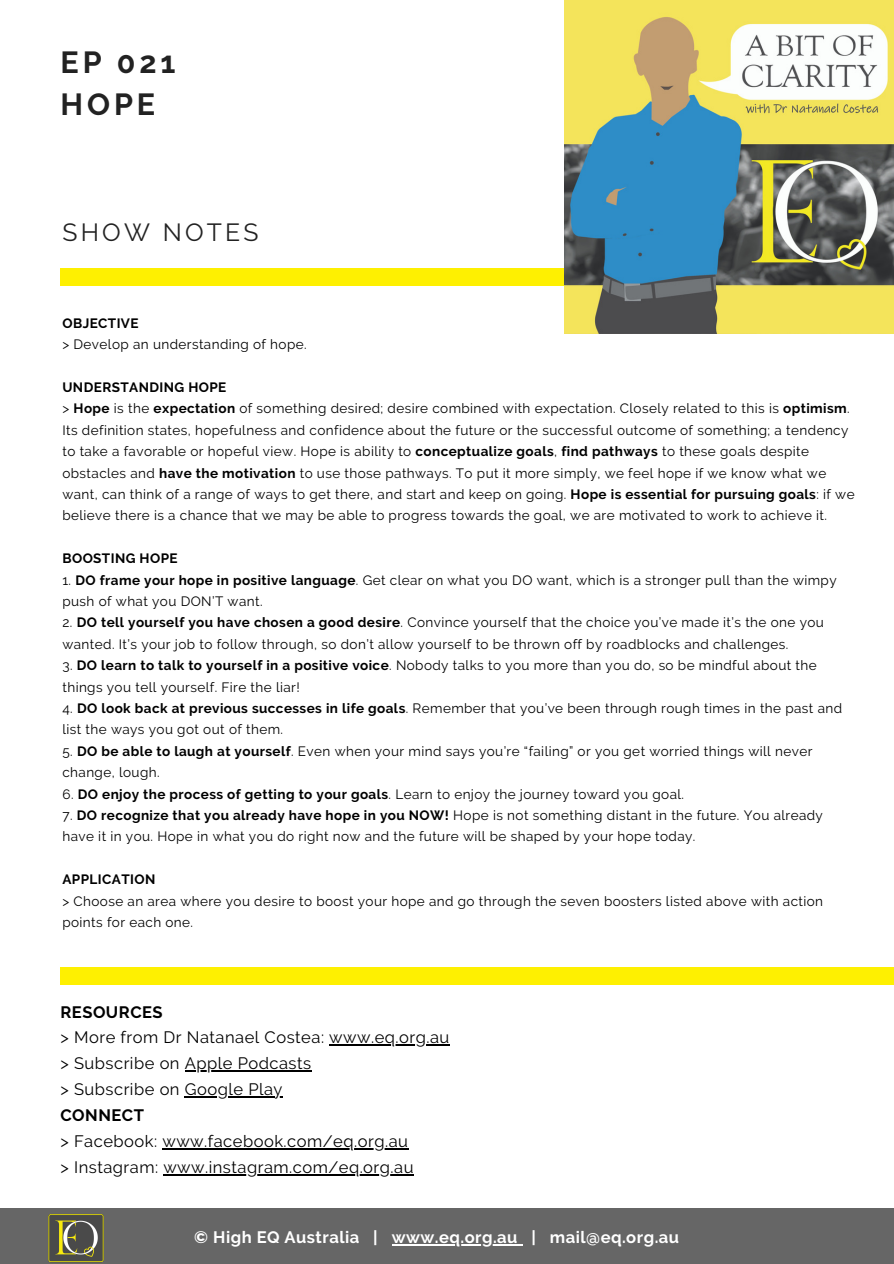
<style>
.page{position:relative;width:894px;height:1264px;background:#fff}
.page>*{position:absolute;margin:0;border:0;box-sizing:border-box;transform-origin:0 0}
.t1{font:700 30.45px "Raleway";letter-spacing:.13em;color:#222}
.t2{font:24.75px "Raleway";letter-spacing:.13em;color:#222}
.t3{font:16.5px "Raleway";letter-spacing:.03em;color:#000}
.t4{font:700 16.5px "Raleway";letter-spacing:.03em;color:#fff}
.t5{font:700 16.5px "Raleway";letter-spacing:.03em;color:#000}
.t6{font:13.5px/21.5px "Raleway";letter-spacing:.03em;color:#000}
.t7{font:700 13.5px "Raleway";letter-spacing:.03em;color:#000}
.s1{font-weight:700}
</style>
<div class="page">
<div style="left:61px;top:269px;width:832px;height:17px;background:#fef001"></div>
<div style="left:0;top:1208px;width:893px;height:55px;background:#666"></div>
<img style="left:49px;top:1214px;width:54px;height:49px">
<hr style="left:391px;top:1244px;width:131px;height:1px;background:#fff">
<img style="left:564px;top:0;width:329px;height:333px">
<div style="left:61px;top:967px;width:832px;height:17px;background:#fef001"></div>
<hr style="left:329px;top:1044px;width:121px;height:1px;background:#000">
<hr style="left:185px;top:1070px;width:126px;height:1px;background:#000">
<hr style="left:185px;top:1096px;width:98px;height:1px;background:#000">
<hr style="left:162px;top:1148px;width:246px;height:1px;background:#000">
<hr style="left:163px;top:1174px;width:251px;height:1px;background:#000">
<p class="t1" style="left:60px;top:44px;width:117px">EP 021</p>
<p class="t1" style="left:60px;top:86px;width:96px">HOPE</p>
<p class="t2" style="left:62px;top:217px;width:198px">SHOW NOTES</p>
<p class="t7" style="left:62px;top:315px;width:78px">OBJECTIVE</p>
<p class="t6" style="left:62px;top:334px;width:246px">&gt; Develop an understanding of hope.</p>
<p class="t7" style="left:62px;top:379px;width:165px">UNDERSTANDING HOPE</p>
<p class="t6" style="left:62px;top:398px;width:793px">&gt; <span class="s1">Hope</span> is the <span class="s1">expectation</span> of something desired; desire combined with expectation. Closely related to this is <span class="s1">optimism</span>.<br>Its definition states, hopefulness and confidence about the future or the successful outcome of something; a tendency to take a favorable or hopeful view. Hope is ability to <span class="s1">conceptualize goals</span>, <span class="s1">find pathways</span> to these goals despite obstacles and <span class="s1">have the motivation</span> to use those pathways. To put it more simply, we feel hope if we know what we want, can think of a range of ways to get there, and start and keep on going. <span class="s1">Hope is essential for pursuing goals</span>: if we believe there is a chance that we may be able to progress towards the goal, we are motivated to work to achieve it.</p>
<p class="t7" style="left:62px;top:550px;width:117px">BOOSTING HOPE</p>
<p class="t6" style="left:62px;top:569px;width:775px">1. <span class="s1">DO frame your hope in positive language</span>. Get clear on what you DO want, which is a stronger pull than the wimpy push of what you DON’T want.</p>
<p class="t6" style="left:62px;top:612px;width:762px">2. <span class="s1">DO tell yourself you have chosen a good desire</span>. Convince yourself that the choice you’ve made it’s the one you wanted. It’s your job to follow through, so don’t allow yourself to be thrown off by roadblocks and challenges.</p>
<p class="t6" style="left:62px;top:654px;width:755px">3. <span class="s1">DO learn to talk to yourself in a positive voice</span>. Nobody talks to you more than you do, so be mindful about the things you tell yourself. Fire the liar!</p>
<p class="t6" style="left:62px;top:697px;width:781px">4. <span class="s1">DO look back at previous successes in life goals</span>. Remember that you’ve been through rough times in the past and list the ways you got out of them.</p>
<p class="t6" style="left:62px;top:740px;width:751px">5. <span class="s1">DO be able to laugh at yourself</span>. Even when your mind says you’re “failing” or you get worried things will never change, lough.</p>
<p class="t6" style="left:62px;top:783px;width:623px">6. <span class="s1">DO enjoy the process of getting to your goals</span>. Learn to enjoy the journey toward you goal.</p>
<p class="t6" style="left:62px;top:804px;width:761px">7. <span class="s1">DO recognize that you already have hope in you NOW!</span> Hope is not something distant in the future. You already have it in you. Hope in what you do right now and the future will be shaped by your hope today.</p>
<p class="t7" style="left:62px;top:871px;width:94px">APPLICATION</p>
<p class="t6" style="left:62px;top:890px;width:762px">&gt; Choose an area where you desire to boost your hope and go through the seven boosters listed above with action points for each one.</p>
<p class="t5" style="left:60px;top:1002px;width:104px">RESOURCES</p>
<p class="t3" style="left:60px;top:1027px;width:390px">&gt; More from Dr Natanael Costea: www.eq.org.au</p>
<p class="t3" style="left:60px;top:1053px;width:252px">&gt; Subscribe on Apple Podcasts</p>
<p class="t3" style="left:60px;top:1079px;width:223px">&gt; Subscribe on Google Play</p>
<p class="t5" style="left:60px;top:1105px;width:85px">CONNECT</p>
<p class="t3" style="left:60px;top:1131px;width:349px">&gt; Facebook: www.facebook.com/eq.org.au</p>
<p class="t3" style="left:60px;top:1157px;width:354px">&gt; Instagram: www.instagram.com/eq.org.au</p>
<p class="t4" style="left:194px;top:1227px;width:486px">© High EQ Australia | www.eq.org.au | mail@eq.org.au</p>
</div>
